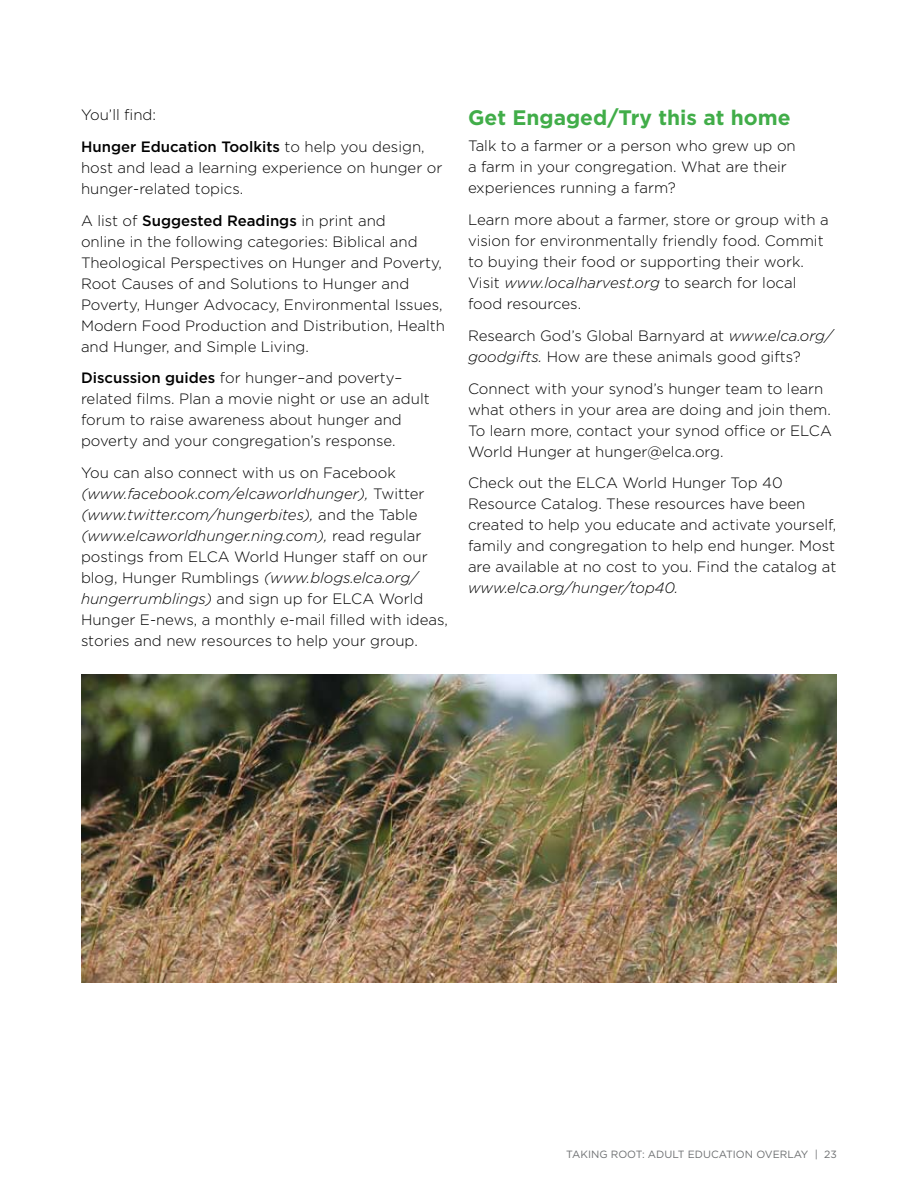
<style>
.page{position:relative;width:918px;height:1188px;background:#fff}
.page>*{position:absolute;margin:0;border:0;box-sizing:border-box;transform-origin:0 0}
.t1{font:700 21px "Gotham";color:#41ad49}
.t2{font:300 15px/21px "Gotham";color:#000}
.t3{font:italic 300 15px "Gotham";color:#000}
.t4{font:10.5px "Gotham";color:#6d6f71}
.s1{font-weight:500}
.s2{font-style:italic}
</style>
<div class="page">
<img style="left:81px;top:675px;width:756px;height:308px">
<p class="t2" style="left:81px;top:98px;width:345px;line-height:31.8px">You’ll find:<br><span class="s1">Hunger Education Toolkits</span> to help you design,</p>
<p class="t2" style="left:81px;top:157px;width:363px">host and lead a learning experience on hunger or hunger-related topics.</p>
<p class="t2" style="left:81px;top:209px;width:366px">A list of <span class="s1">Suggested Readings</span> in print and<br>online in the following categories: Biblical and Theological Perspectives on Hunger and Poverty, Root Causes of and Solutions to Hunger and Poverty, Hunger Advocacy, Environmental Issues, Modern Food Production and Distribution, Health and Hunger, and Simple Living.</p>
<p class="t2" style="left:81px;top:367px;width:350px"><span class="s1">Discussion guides</span> for hunger–and poverty– related films. Plan a movie night or use an adult forum to raise awareness about hunger and poverty and your congregation’s response.</p>
<p class="t2" style="left:81px;top:462px;width:368px">You can also connect with us on Facebook <span class="s2">(www.facebook.com/elcaworldhunger),</span> Twitter <span class="s2">(www.twitter.com/hungerbites),</span> and the Table <span class="s2">(www.elcaworldhunger.ning.com),</span> read regular postings from ELCA World Hunger staff on our blog, Hunger Rumblings <span class="s2">(www.blogs.elca.org/ hungerrumblings)</span> and sign up for ELCA World Hunger E-news, a monthly e-mail filled with ideas, stories and new resources to help your group.</p>
<h1 class="t1" style="left:468px;top:103px;width:324px">Get Engaged/Try this at home</h1>
<p class="t2" style="left:468px;top:135px;width:329px">Talk to a farmer or a person who grew up on a farm in your congregation. What are their experiences running a farm?</p>
<p class="t2" style="left:468px;top:209px;width:362px">Learn more about a farmer, store or group with a vision for environmentally friendly food. Commit to buying their food or supporting their work.<br>Visit <span class="s2">www.localharvest.org</span> to search for local food resources.</p>
<p class="t2" style="left:468px;top:325px;width:366px">Research God’s Global Barnyard at <span class="s2">www.elca.org/ goodgifts.</span> How are these animals good gifts?</p>
<p class="t2" style="left:468px;top:377px;width:365px">Connect with your synod’s hunger team to learn what others in your area are doing and join them.<br>To learn more, contact your synod office or ELCA World Hunger at hunger@elca.org.</p>
<p class="t2" style="left:468px;top:472px;width:370px">Check out the ELCA World Hunger Top 40<br>Resource Catalog. These resources have been created to help you educate and activate yourself, family and congregation to help end hunger. Most are available at no cost to you. Find the catalog at</p>
<p class="t3" style="left:468px;top:579px;width:212px">www.elca.org/hunger/top40.</p>
<p class="t4" style="left:566px;top:1147px;width:272px">TAKING ROOT: ADULT EDUCATION OVERLAY | 23</p>
</div>
